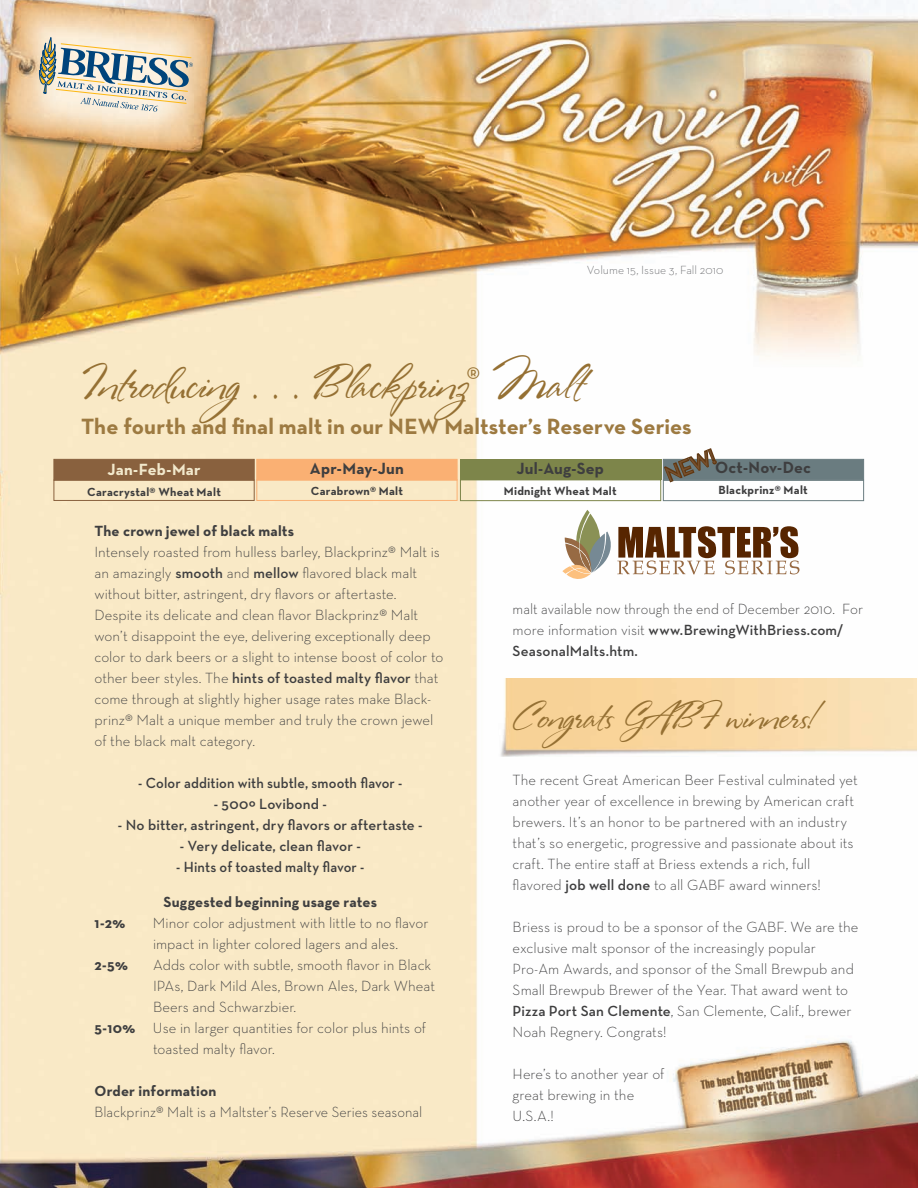
<style>
.page{position:relative;width:918px;height:1188px;background:#fff}
.page>*{position:absolute;margin:0;border:0;box-sizing:border-box;transform-origin:0 0}
.Section_Header_large{font:45px "Stephanie Marie JF";letter-spacing:.01em;color:#957033}
.Section_Header_large-2{font:36px "Stephanie Marie JF";letter-spacing:.005em;color:#957033}
.Section_Header_large-3{font:700 22.5px "Neutra Text";letter-spacing:.005em;color:#9d7a41}
.Call-Out_text{font:21px "Neutra Text";color:#78522f}
.Headers{font:700 16.5px "Neutra Text";letter-spacing:.01em;color:#3e3e3f}
.Headers-2{font:700 16.5px "Neutra Text";letter-spacing:.015em;color:#f2e9cc}
.body_text{font:300 15px/21px "Neutra Text";color:#3e3e3f}
.Headers-3{font:300 15px/21px "Neutra Text";color:#3e3e3f}
.body_text-2{font:300 15px/21px "Neutra Text";color:#3e3e3f;scale:.96 1}
.body_text-3{font:600 15px "Neutra Text";letter-spacing:.01em;color:#3e3e3f}
.body_text-4{font:700 15px "Neutra Text";letter-spacing:.01em;color:#3e3e3f}
.body_text-5{font:600 15px "Neutra Text";letter-spacing:.01em;color:#3e3e3f;scale:.96 1}
.Headers-4{font:700 12px "Neutra Text";letter-spacing:.02em;color:#3e3e3f}
.t1{font:300 12px "Neutra Text";color:#6c6d70}
.s1{font-weight:600}
.s2{font-weight:700}
</style>
<div class="page">
<img style="left:0;top:0;width:918px;height:1188px">
<svg style="left:39px;top:37px;width:154px;height:75px;background:#c6c6ba"></svg>
<div style="left:54px;top:480px;width:201px;height:21px;border:1px solid #89613e"></div>
<div style="left:54px;top:459px;width:201px;height:21px;background:#89613e"></div>
<div style="left:256px;top:459px;width:201px;height:21px;background:#fab073"></div>
<div style="left:256px;top:479px;width:201px;height:22px;border:1px solid #fab073"></div>
<div style="left:460px;top:459px;width:201px;height:21px;background:#7d854a"></div>
<div style="left:460px;top:480px;width:201px;height:21px;border:1px solid #7d854a"></div>
<div style="left:663px;top:459px;width:201px;height:21px;background:#6a7c80"></div>
<div style="left:663px;top:480px;width:201px;height:21px;border:1px solid #6a7c80"></div>
<img style="left:493px;top:679px;width:424px;height:78px">
<svg style="left:562px;top:447px;width:238px;height:289px"></svg>
<p class="t1" style="left:587px;top:263px;width:138px">Volume 15, Issue 3, Fall 2010</p>
<p class="Section_Header_large" style="left:81px;top:356px;width:503px">Introducing. . . Blackprinz<sup>®</sup> Malt</p>
<p class="Section_Header_large-3" style="left:81px;top:413px;width:612px">The fourth and final malt in our NEW Maltster’s Reserve Series</p>
<p class="Headers-2" style="left:107px;top:459px;width:95px">Jan-Feb-Mar</p>
<p class="Headers-4" style="left:87px;top:484px;width:135px">Caracrystal® Wheat Malt</p>
<p class="Call-Out_text" style="left:662px;top:463px;width:54px;rotate:-22deg">NEW!</p>
<p class="Headers" style="left:516px;top:458px;width:89px">Jul-Aug-Sep</p>
<p class="Headers-4" style="left:504px;top:483px;width:114px">Midnight Wheat Malt</p>
<p class="Headers" style="left:715px;top:458px;width:97px">Oct-Nov-Dec</p>
<p class="Headers-4" style="left:718px;top:483px;width:91px">Blackprinz® Malt</p>
<p class="Headers" style="left:310px;top:458px;width:96px">Apr-May-Jun</p>
<p class="Headers-4" style="left:311px;top:483px;width:94px">Carabrown® Malt</p>
<p class="body_text-4" style="left:94px;top:522px;width:201px">The crown jewel of black malts</p>
<p class="body_text" style="left:94px;top:541px;width:350px">Intensely roasted from hulless barley, Blackprinz® Malt is an amazingly <span class="s1">smooth</span> and <span class="s1">mellow</span> flavored black malt without bitter, astringent, dry flavors or aftertaste.<br>Despite its delicate and clean flavor Blackprinz® Malt won’t disappoint the eye, delivering exceptionally deep color to dark beers or a slight to intense boost of color to other beer styles. The <span class="s1">hints of toasted malty flavor</span> that come through at slightly higher usage rates make Black&shy;prinz® Malt a unique member and truly the crown jewel of the black malt category.</p>
<p class="body_text-5" style="left:138px;top:774px;width:277px">- Color addition with subtle, smooth flavor -</p>
<p class="body_text-3" style="left:214px;top:795px;width:115px">- 500º Lovibond -</p>
<p class="body_text-3" style="left:118px;top:816px;width:306px">- No bitter, astringent, dry flavors or aftertaste -</p>
<p class="body_text-3" style="left:180px;top:837px;width:183px">- Very delicate, clean flavor -</p>
<p class="body_text-5" style="left:176px;top:858px;width:197px">- Hints of toasted malty flavor -</p>
<p class="body_text-4" style="left:163px;top:892px;width:215px">Suggested beginning usage rates</p>
<p class="body_text-4" style="left:95px;top:913px;width:32px">1-2%</p>
<p class="body_text" style="left:153px;top:912px;width:277px">Minor color adjustment with little to no flavor impact in lighter colored lagers and ales.</p>
<p class="body_text-4" style="left:94px;top:955px;width:35px">2-5%</p>
<p class="body_text" style="left:153px;top:954px;width:284px">Adds color with subtle, smooth flavor in Black<br>IPAs, Dark Mild Ales, Brown Ales, Dark Wheat<br>Beers and Schwarzbier.</p>
<p class="body_text" style="left:153px;top:1017px;width:275px;text-indent:-58px"><span class="s2">5-10%</span> Use in larger quantities for color plus hints of toasted malty flavor.</p>
<p class="body_text-4" style="left:94px;top:1081px;width:123px">Order information</p>
<p class="body_text-2" style="left:94px;top:1101px;width:343px">Blackprinz® Malt is a Maltster’s Reserve Series seasonal</p>
<p class="body_text-2" style="left:513px;top:598px;width:367px">malt available now through the end of December 2010. For more information visit <span class="s1">www.BrewingWithBriess.com/<br>SeasonalMalts.htm.</span></p>
<p class="Section_Header_large-2" style="left:513px;top:695px;width:303px">Congrats GABF winners!</p>
<p class="Headers-3" style="left:513px;top:769px;width:347px">The recent Great American Beer Festival culminated yet another year of excellence in brewing by American craft brewers. It’s an honor to be partnered with an industry that’s so energetic, progressive and passionate about its craft. The entire staff at Briess extends a rich, full flavored <span class="s1">job well done</span> to all GABF award winners!</p>
<p class="Headers-3" style="left:513px;top:916px;width:347px">Briess is proud to be a sponsor of the GABF. We are the exclusive malt sponsor of the increasingly popular Pro-Am Awards, and sponsor of the Small Brewpub and Small Brewpub Brewer of the Year. That award went to <span class="s1">Pizza Port San Clemente</span>, San Clemente, Calif., brewer Noah Regnery. Congrats!</p>
<p class="Headers-3" style="left:513px;top:1063px;width:153px">Here’s to another year of great brewing in the<br>U.S.A.!</p>
</div>
